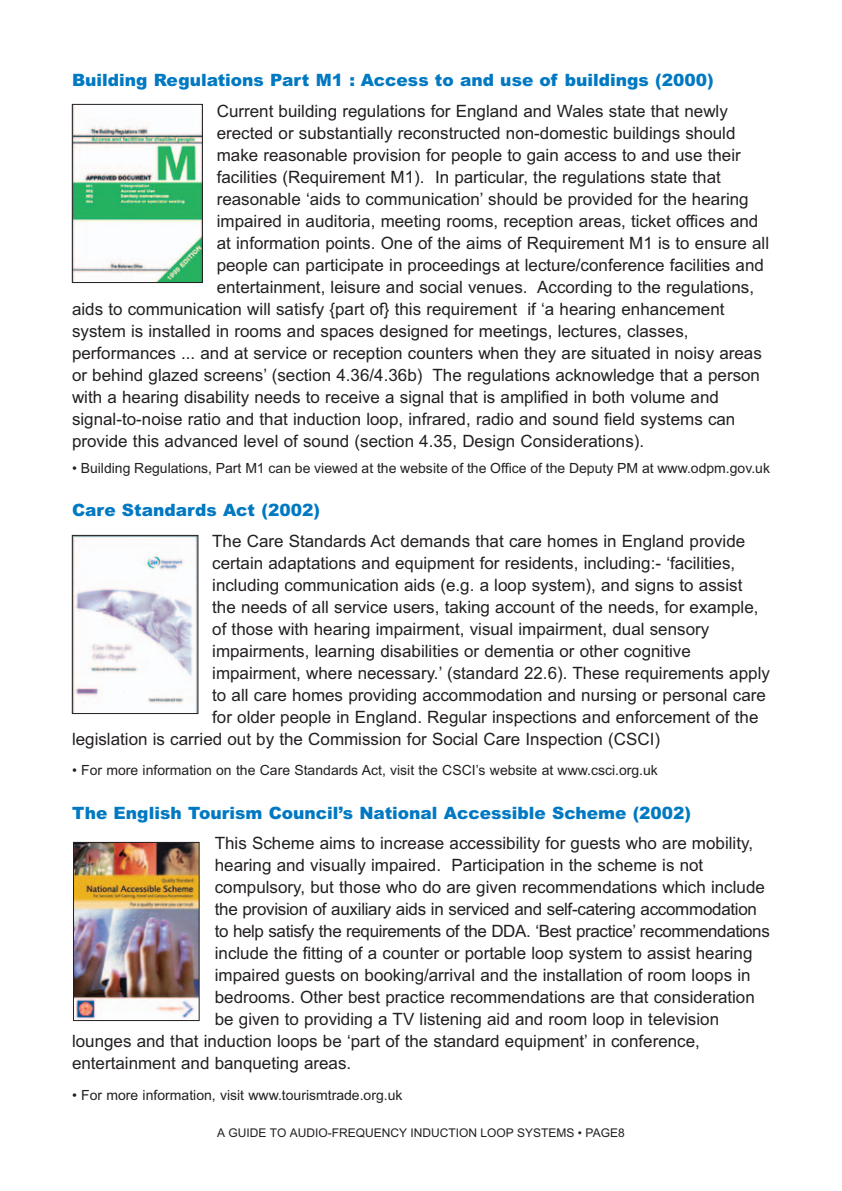
<style>
.page{position:relative;width:842px;height:1191px;background:#fff}
.page>*{position:absolute;margin:0;border:0;box-sizing:border-box;transform-origin:0 0}
.t1{font:17px "Arial";color:#231f20}
.t2{font:900 17px "Arial";color:#0079c2}
.t3{font:17px "Arial";letter-spacing:-.02em;color:#231f20}
.t4{font:14px "Arial";color:#231f20}
.t5{font:12px "Arial";color:#231f20}
</style>
<div class="page">
<img style="left:74px;top:106px;width:127px;height:175px">
<div style="left:72px;top:104px;width:131px;height:179px;border:1px solid #231f20"></div>
<img style="left:74px;top:537px;width:122px;height:175px">
<div style="left:72px;top:535px;width:126px;height:179px;border:1px solid #231f20"></div>
<img style="left:75px;top:844px;width:122px;height:174px">
<div style="left:73px;top:842px;width:126px;height:178px;border:1px solid #231f20"></div>
<p class="t2" style="left:72px;top:70px;width:643px">Building Regulations Part M1 : Access to and use of buildings (2000)</p>
<p class="t1" style="left:217px;top:101px;width:513px">Current building regulations for England and Wales state that newly</p>
<p class="t1" style="left:217px;top:123px;width:520px">erected or substantially reconstructed non-domestic buildings should</p>
<p class="t1" style="left:217px;top:145px;width:525px">make reasonable provision for people to gain access to and use their</p>
<p class="t1" style="left:217px;top:167px;width:506px">facilities (Requirement M1). In particular, the regulations state that</p>
<p class="t1" style="left:217px;top:189px;width:533px">reasonable ‘aids to communication’ should be provided for the hearing</p>
<p class="t1" style="left:217px;top:211px;width:543px">impaired in auditoria, meeting rooms, reception areas, ticket offices and</p>
<p class="t1" style="left:217px;top:233px;width:554px">at information points. One of the aims of Requirement M1 is to ensure all</p>
<p class="t1" style="left:217px;top:255px;width:549px">people can participate in proceedings at lecture/conference facilities and</p>
<p class="t1" style="left:217px;top:277px;width:539px">entertainment, leisure and social venues. According to the regulations,</p>
<p class="t1" style="left:72px;top:299px;width:654px">aids to communication will satisfy {part of} this requirement if ‘a hearing enhancement</p>
<p class="t1" style="left:72px;top:321px;width:618px">system is installed in rooms and spaces designed for meetings, lectures, classes,</p>
<p class="t1" style="left:72px;top:343px;width:691px">performances ... and at service or reception counters when they are situated in noisy areas</p>
<p class="t1" style="left:72px;top:365px;width:689px">or behind glazed screens’ (section 4.36/4.36b) The regulations acknowledge that a person</p>
<p class="t1" style="left:72px;top:387px;width:648px">with a hearing disability needs to receive a signal that is amplified in both volume and</p>
<p class="t1" style="left:72px;top:409px;width:665px">signal-to-noise ratio and that induction loop, infrared, radio and sound field systems can</p>
<p class="t1" style="left:72px;top:431px;width:574px">provide this advanced level of sound (section 4.35, Design Considerations).</p>
<p class="t4" style="left:72px;top:460px;width:699px">• Building Regulations, Part M1 can be viewed at the website of the Office of the Deputy PM at www.odpm.gov.uk</p>
<p class="t2" style="left:72px;top:500px;width:249px">Care Standards Act (2002)</p>
<p class="t1" style="left:212px;top:531px;width:534px">The Care Standards Act demands that care homes in England provide</p>
<p class="t1" style="left:212px;top:553px;width:525px">certain adaptations and equipment for residents, including:- ‘facilities,</p>
<p class="t1" style="left:212px;top:575px;width:532px">including communication aids (e.g. a loop system), and signs to assist</p>
<p class="t1" style="left:212px;top:597px;width:548px">the needs of all service users, taking account of the needs, for example,</p>
<p class="t1" style="left:212px;top:619px;width:498px">of those with hearing impairment, visual impairment, dual sensory</p>
<p class="t1" style="left:212px;top:641px;width:480px">impairments, learning disabilities or dementia or other cognitive</p>
<p class="t1" style="left:212px;top:663px;width:559px">impairment, where necessary.’ (standard 22.6). These requirements apply</p>
<p class="t1" style="left:212px;top:685px;width:555px">to all care homes providing accommodation and nursing or personal care</p>
<p class="t1" style="left:212px;top:707px;width:548px">for older people in England. Regular inspections and enforcement of the</p>
<p class="t1" style="left:72px;top:729px;width:590px">legislation is carried out by the Commission for Social Care Inspection (CSCI)</p>
<p class="t4" style="left:72px;top:762px;width:587px">• For more information on the Care Standards Act, visit the CSCI’s website at www.csci.org.uk</p>
<p class="t2" style="left:72px;top:802px;width:621px">The English Tourism Council’s National Accessible Scheme (2002)</p>
<p class="t1" style="left:215px;top:833px;width:540px">This Scheme aims to increase accessibility for guests who are mobility,</p>
<p class="t1" style="left:215px;top:855px;width:490px">hearing and visually impaired. Participation in the scheme is not</p>
<p class="t1" style="left:215px;top:877px;width:552px">compulsory, but those who do are given recommendations which include</p>
<p class="t1" style="left:215px;top:899px;width:544px">the provision of auxiliary aids in serviced and self-catering accommodation</p>
<p class="t3" style="left:215px;top:921px;width:556px">to help satisfy the requirements of the DDA. ‘Best practice’ recommendations</p>
<p class="t1" style="left:215px;top:943px;width:539px">include the fitting of a counter or portable loop system to assist hearing</p>
<p class="t1" style="left:215px;top:965px;width:537px">impaired guests on booking/arrival and the installation of room loops in</p>
<p class="t1" style="left:215px;top:987px;width:542px">bedrooms. Other best practice recommendations are that consideration</p>
<p class="t1" style="left:215px;top:1009px;width:506px">be given to providing a TV listening aid and room loop in television</p>
<p class="t1" style="left:72px;top:1031px;width:629px">lounges and that induction loops be ‘part of the standard equipment’ in conference,</p>
<p class="t1" style="left:72px;top:1053px;width:281px">entertainment and banqueting areas.</p>
<p class="t4" style="left:72px;top:1086px;width:332px">• For more information, visit www.tourismtrade.org.uk</p>
<p class="t5" style="left:217px;top:1126px;width:409px">A GUIDE TO AUDIO-FREQUENCY INDUCTION LOOP SYSTEMS • PAGE8</p>
</div>
